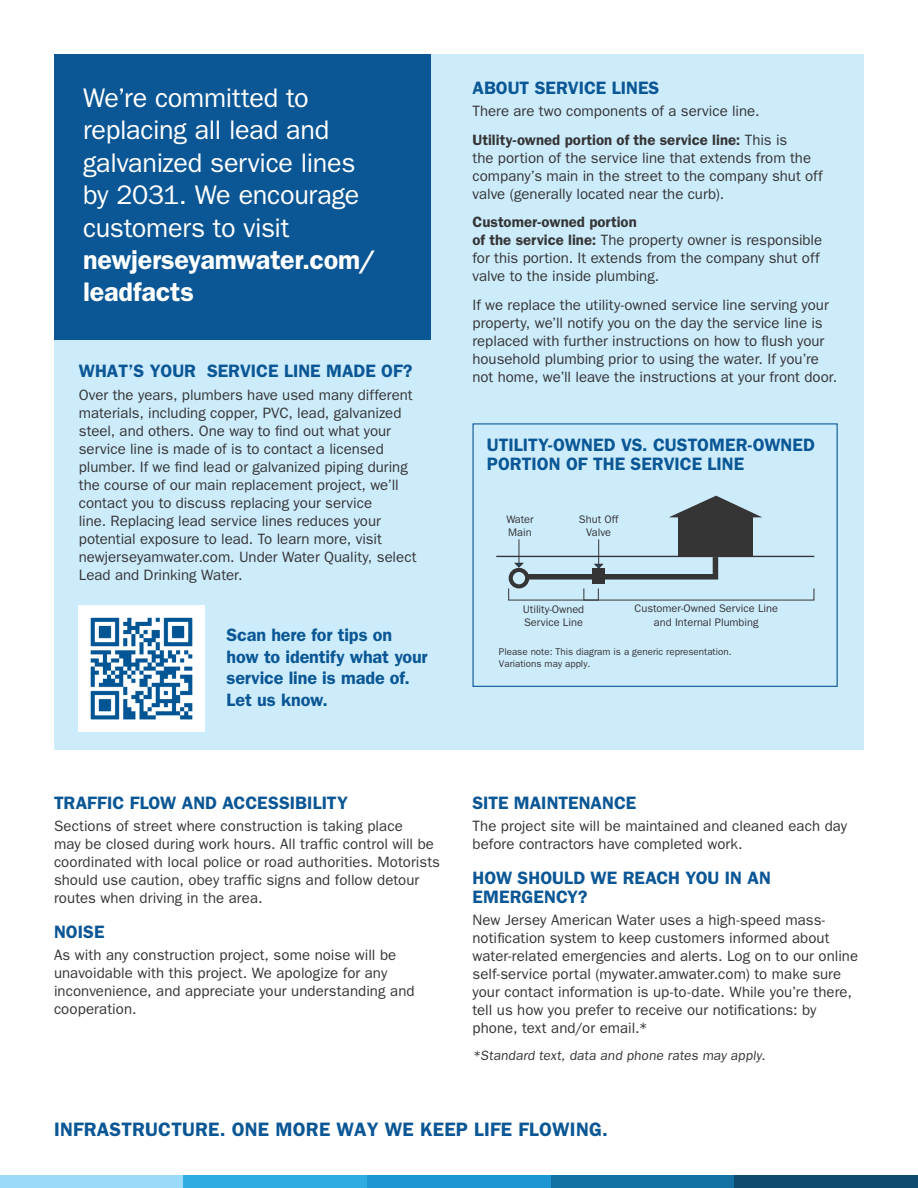
<style>
.page{position:relative;width:918px;height:1188px;background:#fff}
.page>*{position:absolute;margin:0;border:0;box-sizing:border-box;transform-origin:0 0}
.t1{font:27px/32.4px "ITC Franklin Gothic Std";letter-spacing:-.01em;color:#fff}
.Subhead{font:600 19.5px "ITC Franklin Gothic Std";letter-spacing:.01em;color:#0b5795}
.Subhead-2{font:600 18px/21.6px "ITC Franklin Gothic Std";color:#0b5795}
.Body_Copy{font:15px/18px "ITC Franklin Gothic Std";color:#363536}
.t2{font:13.5px "ITC Franklin Gothic Std";color:#363536}
.t3{font:10.95px/13.2px "ITC Franklin Gothic Std";color:#363536;text-align:center}
.head{font:9.9px/11.7px "ITC Franklin Gothic Std";color:#363536}
.s1{font-weight:600}
</style>
<div class="page">
<div style="left:54px;top:54px;width:810px;height:696px;background:#ccecfb"></div>
<div style="left:54px;top:54px;width:377px;height:285px;background:#0b5795"></div>
<div style="left:0;top:1176px;width:184px;height:12px;background:#99dbf8"></div>
<div style="left:184px;top:1176px;width:183px;height:12px;background:#2face2"></div>
<div style="left:367px;top:1176px;width:184px;height:12px;background:#1e96d3"></div>
<div style="left:551px;top:1176px;width:183px;height:12px;background:#1372a4"></div>
<div style="left:734px;top:1176px;width:184px;height:12px;background:#0e4b6e"></div>
<img style="left:79px;top:606px;width:126px;height:126px">
<div style="left:472px;top:423px;width:366px;height:264px;background:#ccecfb;border:1px solid #0b5795"></div>
<div style="left:678px;top:517px;width:75px;height:39px;background:#363536"></div>
<svg style="left:670px;top:496px;width:92px;height:21px"></svg>
<div style="left:509px;top:568px;width:20px;height:20px;border:4px solid #363536;border-radius:50%"></div>
<hr style="left:496px;top:556px;width:318px;height:1px;background:#363536">
<div style="left:592px;top:568px;width:13px;height:16px;background:#363536"></div>
<svg style="left:513px;top:539px;width:208px;height:43px"></svg>
<p class="t1" style="left:83px;top:82px;width:294px">We’re committed to replacing all lead and galvanized service lines by 2031. We encourage customers to visit <span class="s1">newjerseyamwater.com/ leadfacts</span></p>
<p class="Subhead-2" style="left:79px;top:360px;width:335px">WHAT’S YOUR SERVICE LINE MADE OF?</p>
<p class="Body_Copy" style="left:79px;top:386px;width:339px">Over the years, plumbers have used many different materials, including copper, PVC, lead, galvanized steel, and others. One way to find out what your service line is made of is to contact a licensed plumber. If we find lead or galvanized piping during the course of our main replacement project, we’ll contact you to discuss replacing your service<br>line. Replacing lead service lines reduces your potential exposure to lead. To learn more, visit newjerseyamwater.com. Under Water Quality, select Lead and Drinking Water.</p>
<p class="Subhead-2" style="left:227px;top:624px;width:203px">Scan here for tips on how to identify what your service line is made of.<br>Let us know.</p>
<p class="Subhead-2" style="left:472px;top:77px;width:188px">ABOUT SERVICE LINES</p>
<p class="Body_Copy" style="left:472px;top:102px;width:289px">There are two components of a service line.</p>
<p class="Body_Copy" style="left:472px;top:131px;width:352px"><span class="s1">Utility-owned portion of the service line:</span> This is<br>the portion of the service line that extends from the company’s main in the street to the company shut off valve (generally located near the curb).</p>
<p class="Body_Copy" style="left:472px;top:213px;width:351px"><span class="s1">Customer-owned portion<br>of the service line:</span> The property owner is responsible for this portion. It extends from the company shut off valve to the inside plumbing.</p>
<p class="Body_Copy" style="left:472px;top:296px;width:366px">If we replace the utility-owned service line serving your property, we’ll notify you on the day the service line is replaced with further instructions on how to flush your household plumbing prior to using the water. If you’re not home, we’ll leave the instructions at your front door.</p>
<p class="Subhead-2" style="left:487px;top:435px;width:330px;line-height:19.5px">UTILITY-OWNED VS. CUSTOMER-OWNED<br>PORTION OF THE SERVICE LINE</p>
<p class="t3" style="left:506px;top:513px;width:29px;text-align:left">Water<br>Main</p>
<p class="t3" style="left:579px;top:513px;width:41px">Shut Off<br>Valve</p>
<p class="t3" style="left:523px;top:603px;width:63px;text-align:left">Utility-Owned<br>Service Line</p>
<p class="t3" style="left:635px;top:602px;width:145px">Customer-Owned Service Line and Internal Plumbing</p>
<p class="head" style="left:499px;top:646px;width:234px">Please note: This diagram is a generic representation.<br>Variations may apply.</p>
<p class="Subhead-2" style="left:54px;top:792px;width:295px">TRAFFIC FLOW AND ACCESSIBILITY</p>
<p class="Body_Copy" style="left:54px;top:817px;width:388px">Sections of street where construction is taking place<br>may be closed during work hours. All traffic control will be coordinated with local police or road authorities. Motorists should use caution, obey traffic signs and follow detour routes when driving in the area.</p>
<p class="Subhead-2" style="left:54px;top:921px;width:52px">NOISE</p>
<p class="Body_Copy" style="left:54px;top:946px;width:362px">As with any construction project, some noise will be unavoidable with this project. We apologize for any inconvenience, and appreciate your understanding and cooperation.</p>
<p class="Subhead-2" style="left:472px;top:792px;width:165px">SITE MAINTENANCE</p>
<p class="Body_Copy" style="left:472px;top:817px;width:376px">The project site will be maintained and cleaned each day before contractors have completed work.</p>
<p class="Subhead-2" style="left:472px;top:868px;width:300px;line-height:19.5px">HOW SHOULD WE REACH YOU IN AN<br>EMERGENCY?</p>
<p class="Body_Copy" style="left:472px;top:911px;width:387px">New Jersey American Water uses a high-speed mass&shy;notification system to keep customers informed about water-related emergencies and alerts. Log on to our online self-service portal (mywater.amwater.com) to make sure your contact information is up-to-date. While you’re there, tell us how you prefer to receive our notifications: by phone, text and/or email.*</p>
<p class="t2" style="left:472px;top:1048px;width:296px">*Standard text, data and phone rates may apply.</p>
<p class="Subhead" style="left:54px;top:1118px;width:555px">INFRASTRUCTURE. ONE MORE WAY WE KEEP LIFE FLOWING.</p>
</div>
